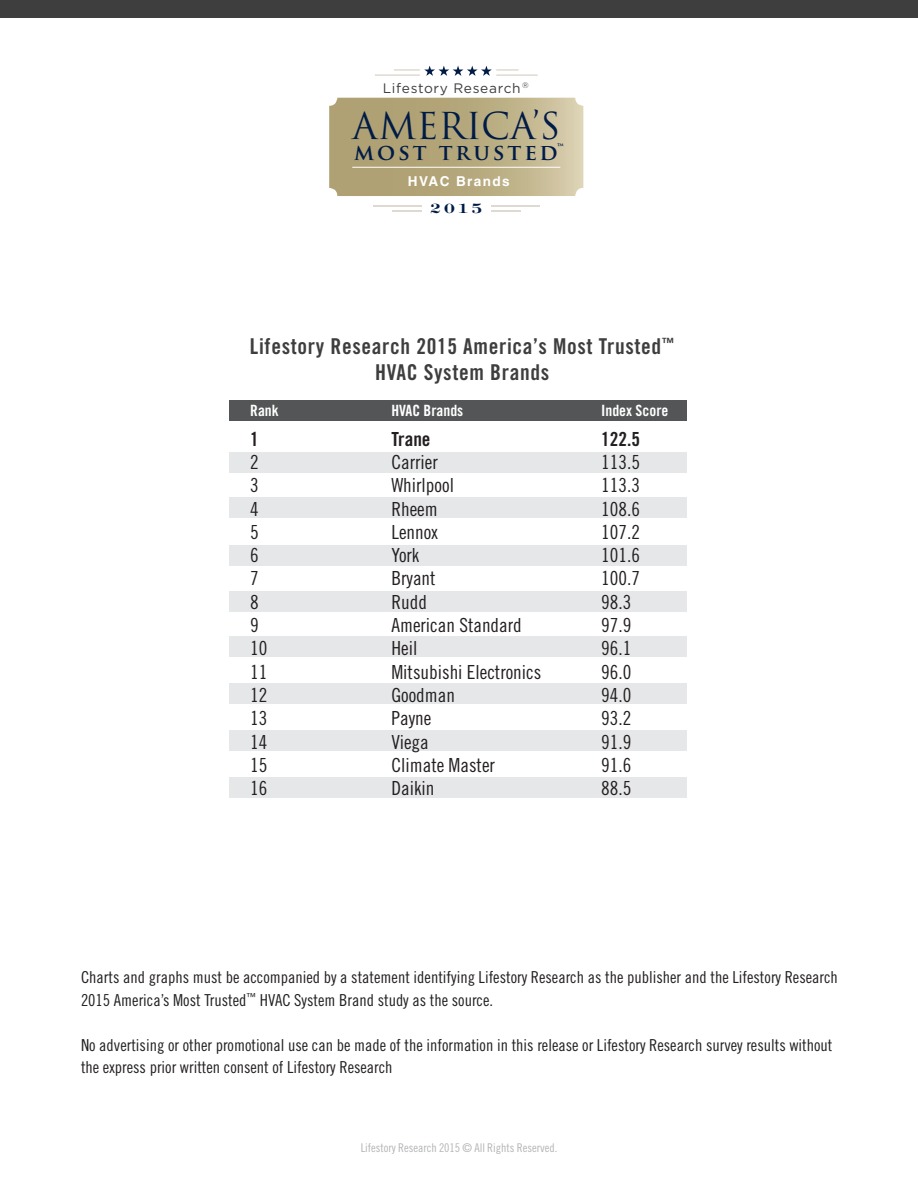
<style>
.page{position:relative;width:918px;height:1188px;background:#fff}
.page>*{position:absolute;margin:0;border:0;box-sizing:border-box;transform-origin:0 0}
.t1{font:36.15px "Trajan Pro";color:#001b46}
.t2{font:21.9px "Trade Gothic Bold Cond Twenty";letter-spacing:.03em;color:#3e3e3f}
.t3{font:700 21.9px "Trajan Pro";letter-spacing:.13em;color:#001b46}
.t4{font:19.8px "Engravers LH Bold Face";color:#001b46}
.t5{font:19.35px "Trade Gothic Cond Eighteen";color:#231f20}
.t6{font:19.35px "Trade Gothic Bold Cond Twenty";color:#231f20}
.t7{font:16.5px/22.5px "Trade Gothic Cond Eighteen";color:#231f20}
.t8{font:15.6px "Trade Gothic Bold Cond Twenty";color:#fff}
.t9{font:13.8px "Gotham";letter-spacing:.05em;color:#3e3e3f}
.t10{font:700 13.65px "Helvetica";letter-spacing:.1em;color:#fff}
.t11{font:12px "Trade Gothic Cond Eighteen";color:#808285}
</style>
<div class="page">
<div style="left:229px;top:452px;width:458px;height:21px;background:#e6e7e9"></div>
<div style="left:229px;top:636px;width:458px;height:21px;background:#e6e7e9"></div>
<div style="left:229px;top:545px;width:458px;height:21px;background:#e6e7e9"></div>
<div style="left:229px;top:731px;width:458px;height:20px;background:#e6e7e9"></div>
<div style="left:229px;top:498px;width:458px;height:20px;background:#e6e7e9"></div>
<div style="left:229px;top:683px;width:458px;height:21px;background:#e6e7e9"></div>
<div style="left:229px;top:592px;width:458px;height:20px;background:#e6e7e9"></div>
<div style="left:229px;top:777px;width:458px;height:21px;background:#e6e7e9"></div>
<div style="left:229px;top:400px;width:458px;height:20px;background:#545557"></div>
<div style="left:0;top:0;width:918px;height:17px;background:#3e3e3f"></div>
<svg style="left:329px;top:98px;width:254px;height:98px"></svg>
<hr style="left:373px;top:205px;width:48px;height:1px;background:#dfdad1">
<hr style="left:392px;top:210px;width:29px;height:2px;background:#dfdad1">
<hr style="left:491px;top:205px;width:48px;height:1px;background:#dfdad1">
<hr style="left:491px;top:210px;width:29px;height:2px;background:#dfdad1">
<svg style="left:375px;top:66px;width:163px;height:10px"></svg>
<hr style="left:352px;top:167px;width:208px;height:1px;background:#fff">
<p class="t9" style="left:383px;top:80px;width:148px">Lifestory Research <sup>®</sup></p>
<p class="t1" style="left:352px;top:103px;width:210px">AMERICA’S</p>
<p class="t3" style="left:354px;top:138px;width:211px">MOST TRUSTED™</p>
<p class="t10" style="left:408px;top:173px;width:103px">HVAC Brands</p>
<p class="t4" style="left:430px;top:198px;width:55px">2015</p>
<p class="t2" style="left:250px;top:333px;width:426px">Lifestory Research 2015 America’s Most Trusted<sup>™</sup></p>
<p class="t2" style="left:375px;top:359px;width:175px">HVAC System Brands</p>
<p class="t8" style="left:250px;top:401px;width:30px">Rank</p>
<p class="t8" style="left:391px;top:401px;width:73px">HVAC Brands</p>
<p class="t8" style="left:601px;top:401px;width:69px">Index Score</p>
<p class="t6" style="left:250px;top:427px;width:10px">1</p>
<p class="t6" style="left:391px;top:427px;width:41px">Trane</p>
<p class="t6" style="left:601px;top:427px;width:40px">122.5</p>
<p class="t5" style="left:250px;top:451px;width:10px">2</p>
<p class="t5" style="left:391px;top:451px;width:48px">Carrier</p>
<p class="t5" style="left:601px;top:451px;width:40px">113.5</p>
<p class="t5" style="left:250px;top:474px;width:10px">3</p>
<p class="t5" style="left:391px;top:474px;width:64px">Whirlpool</p>
<p class="t5" style="left:601px;top:474px;width:40px">113.3</p>
<p class="t5" style="left:250px;top:497px;width:10px">4</p>
<p class="t5" style="left:391px;top:497px;width:48px">Rheem</p>
<p class="t5" style="left:601px;top:497px;width:40px">108.6</p>
<p class="t5" style="left:250px;top:520px;width:10px">5</p>
<p class="t5" style="left:391px;top:520px;width:48px">Lennox</p>
<p class="t5" style="left:601px;top:520px;width:40px">107.2</p>
<p class="t5" style="left:250px;top:544px;width:10px">6</p>
<p class="t5" style="left:391px;top:544px;width:30px">York</p>
<p class="t5" style="left:601px;top:544px;width:40px">101.6</p>
<p class="t5" style="left:250px;top:567px;width:10px">7</p>
<p class="t5" style="left:391px;top:567px;width:46px">Bryant</p>
<p class="t5" style="left:601px;top:567px;width:40px">100.7</p>
<p class="t5" style="left:250px;top:590px;width:10px">8</p>
<p class="t5" style="left:391px;top:590px;width:37px">Rudd</p>
<p class="t5" style="left:601px;top:590px;width:32px">98.3</p>
<p class="t5" style="left:250px;top:614px;width:10px">9</p>
<p class="t5" style="left:391px;top:614px;width:132px">American Standard</p>
<p class="t5" style="left:601px;top:614px;width:32px">97.9</p>
<p class="t5" style="left:250px;top:637px;width:19px">10</p>
<p class="t5" style="left:391px;top:637px;width:27px">Heil</p>
<p class="t5" style="left:601px;top:637px;width:32px">96.1</p>
<p class="t5" style="left:250px;top:660px;width:19px">11</p>
<p class="t5" style="left:391px;top:660px;width:151px">Mitsubishi Electronics</p>
<p class="t5" style="left:601px;top:660px;width:32px">96.0</p>
<p class="t5" style="left:250px;top:684px;width:19px">12</p>
<p class="t5" style="left:391px;top:684px;width:65px">Goodman</p>
<p class="t5" style="left:601px;top:684px;width:32px">94.0</p>
<p class="t5" style="left:250px;top:707px;width:19px">13</p>
<p class="t5" style="left:391px;top:707px;width:41px">Payne</p>
<p class="t5" style="left:601px;top:707px;width:32px">93.2</p>
<p class="t5" style="left:250px;top:730px;width:19px">14</p>
<p class="t5" style="left:391px;top:730px;width:39px">Viega</p>
<p class="t5" style="left:601px;top:730px;width:32px">91.9</p>
<p class="t5" style="left:250px;top:754px;width:19px">15</p>
<p class="t5" style="left:391px;top:754px;width:105px">Climate Master</p>
<p class="t5" style="left:601px;top:754px;width:32px">91.6</p>
<p class="t5" style="left:250px;top:777px;width:19px">16</p>
<p class="t5" style="left:391px;top:777px;width:45px">Daikin</p>
<p class="t5" style="left:601px;top:777px;width:32px">88.5</p>
<p class="t7" style="left:81px;top:966px;width:758px">Charts and graphs must be accompanied by a statement identifying Lifestory Research as the publisher and the Lifestory Research<br>2015 America’s Most Trusted<sup>™</sup> HVAC System Brand study as the source.</p>
<p class="t7" style="left:81px;top:1033px;width:753px">No advertising or other promotional use can be made of the information in this release or Lifestory Research survey results without the express prior written consent of Lifestory Research</p>
<p class="t11" style="left:361px;top:1141px;width:198px">Lifestory Research 2015 © All Rights Reserved.</p>
</div>
